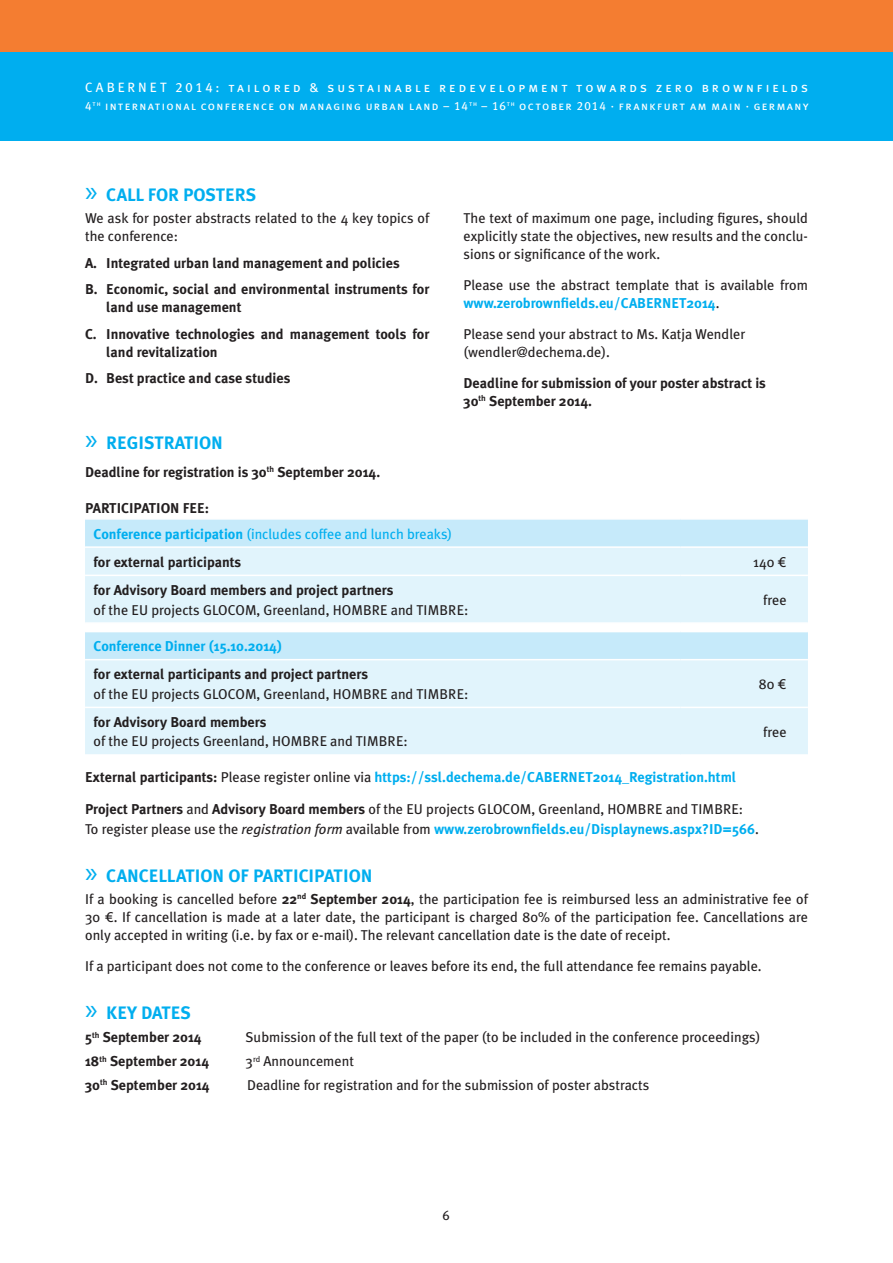
<style>
.page{position:relative;width:893px;height:1263px;background:#fff}
.page>*{position:absolute;margin:0;border:0;box-sizing:border-box;transform-origin:0 0}
.t1{font:700 18px "Meta Plus";color:#00aeef}
.t2{font:14.25px/18px "Meta Plus";color:#231f20}
.t3{font:700 14.25px/26.5px "Meta Plus";color:#231f20}
.t4{font:700 14.25px/19.5px "Meta Plus";color:#00aeef}
.t5{font:14.25px/25.7px "Meta Plus";color:#00aeef}
.t6{font:13.5px "Meta Plus Book Caps";letter-spacing:.22em;color:#fff}
.t7{font:13.5px "Meta Plus";color:#231f20}
.t8{font:12px "Meta Plus Book Caps";letter-spacing:.11em;color:#fff}
.s1{font-family:"Myriad Pro";font-weight:400;font-size:30px}
.s2{font-weight:700;color:#00aeef}
.s3{font-weight:700;color:#231f20}
.s4{font-weight:700}
.s5{font-family:"Meta OT"}
.s6{color:#231f20}
.s7{font-weight:400;color:#231f20}
.s8{font-weight:400}
.s9{font-weight:400;font-style:italic;color:#231f20}
</style>
<div class="page">
<div style="left:0;top:0;width:893px;height:140px;background:#00aeef"></div>
<div style="left:0;top:0;width:893px;height:51px;background:#f47d31"></div>
<div style="left:85px;top:520px;width:723px;height:26px;background:#c6eafa"></div>
<svg style="left:85px;top:548px;width:723px;height:206px;fill:#e1f4fc"></svg>
<hr style="left:85px;top:575px;width:595px;height:1px;background:#fff">
<hr style="left:680px;top:575px;width:128px;height:1px;background:#fff">
<hr style="left:85px;top:622px;width:595px;height:2px;background:#fff">
<hr style="left:680px;top:622px;width:128px;height:2px;background:#fff">
<hr style="left:85px;top:631px;width:595px;height:1px;background:#fff">
<hr style="left:680px;top:631px;width:128px;height:1px;background:#fff">
<hr style="left:85px;top:659px;width:595px;height:1px;background:#fff">
<hr style="left:680px;top:659px;width:128px;height:1px;background:#fff">
<hr style="left:85px;top:707px;width:595px;height:1px;background:#fff">
<hr style="left:680px;top:707px;width:128px;height:1px;background:#fff">
<p class="t6" style="left:85px;top:79px;width:725px">CABERNET 2014: tailored &amp; sustainable redevelopment towards zero brownfields</p>
<p class="t8" style="left:85px;top:99px;width:725px">4<sup>th</sup> international conference on managing urban land – 14<sup>th</sup> – 16<sup>th</sup> october 2014 · frankfurt am main · germany</p>
<p class="t1" style="left:85px;top:184px;width:173px"><span class="s1">»</span> CALL FOR POSTERS</p>
<p class="t2" style="left:85px;top:209px;width:347px">We ask for poster abstracts related to the 4 key topics of the conference:</p>
<p class="t3" style="left:85px;top:250px;width:346px">A. Integrated urban land management and policies<br>B. Economic, social and environmental instruments for</p>
<p class="t3" style="left:85px;top:294px;width:346px;text-indent:21px">land use management<br>C. Innovative technologies and management tools for</p>
<p class="t3" style="left:85px;top:339px;width:207px;text-indent:21px">land revitalization<br>D. Best practice and case studies</p>
<p class="t2" style="left:463px;top:209px;width:346px;text-align:justify">The text of maximum one page, including figures, should explicitly state the objectives, new results and the conclu&shy;sions or significance of the work.</p>
<p class="t2" style="left:463px;top:276px;width:346px">Please use the abstract template that is available from <span class="s2">www.zerobrownfields.eu/CABERNET2014</span>.</p>
<p class="t2" style="left:463px;top:325px;width:283px">Please send your abstract to Ms. Katja Wendler (wendler@dechema.de).</p>
<p class="t3" style="left:463px;top:374px;width:304px;line-height:18px">Deadline for submission of your poster abstract is<br>30<sup>th</sup> September 2014.</p>
<p class="t1" style="left:85px;top:432px;width:139px"><span class="s1">»</span> REGISTRATION</p>
<p class="t3" style="left:85px;top:459px;width:297px">Deadline for registration is 30<sup>th</sup> September 2014.</p>
<p class="t3" style="left:85px;top:495px;width:16px">Participation</p>
<p class="t5" style="left:94px;top:495px;width:360px;text-indent:89px"><span class="s3">fee :<br></span><span class="s4">Conference participation</span> (includes coffee and lunch breaks)</p>
<p class="t3" style="left:94px;top:548px;width:149px">for external participants</p>
<p class="t2" style="left:753px;top:553px;width:35px">140 <span class="s5">€</span></p>
<p class="t3" style="left:94px;top:577px;width:301px">for Advisory Board members and project partners</p>
<p class="t2" style="left:94px;top:600px;width:135px">of the EU projects GLOCOM</p>
<p class="t2" style="left:257px;top:600px;width:86px">, Greenland, HOMBRE</p>
<p class="t2" style="left:391px;top:600px;width:42px">and TIMBRE</p>
<p class="t2" style="left:464px;top:600px;width:6px">:</p>
<p class="t2" style="left:763px;top:591px;width:25px">free</p>
<p class="t4" style="left:94px;top:636px;width:190px">Conference Dinner (15.10.2014)</p>
<p class="t3" style="left:94px;top:661px;width:276px">for external participants and project partners</p>
<p class="t2" style="left:94px;top:685px;width:135px">of the EU projects GLOCOM</p>
<p class="t2" style="left:257px;top:685px;width:86px">, Greenland, HOMBRE</p>
<p class="t2" style="left:391px;top:685px;width:42px">and TIMBRE</p>
<p class="t2" style="left:464px;top:685px;width:6px">:</p>
<p class="t3" style="left:94px;top:709px;width:175px">for Advisory Board members</p>
<p class="t2" style="left:94px;top:732px;width:189px">of the EU projects Greenland, HOMBRE</p>
<p class="t2" style="left:330px;top:732px;width:42px">and TIMBRE</p>
<p class="t2" style="left:403px;top:732px;width:6px">:</p>
<p class="t2" style="left:759px;top:675px;width:29px">80 <span class="s5">€</span></p>
<p class="t2" style="left:763px;top:723px;width:25px">free</p>
<p class="t4" style="left:85px;top:767px;width:653px"><span class="s6">External participants:</span> <span class="s7">Please register online via</span> https://ssl.dechema.de/CABERNET2014_Registration.html</p>
<p class="t3" style="left:85px;top:796px;width:419px">Project Partners <span class="s8">and</span> Advisory Board members <span class="s8">of the EU projects GLOCOM</span></p>
<p class="t2" style="left:531px;top:800px;width:86px">, Greenland, HOMBRE</p>
<p class="t2" style="left:666px;top:800px;width:42px">and TIMBRE</p>
<p class="t4" style="left:85px;top:799px;width:675px;text-indent:654px"><span class="s7">:<br>To register please use the</span> <span class="s9">registration form</span> <span class="s7">available from</span> www.zerobrownfields.eu/Displaynews.aspx?ID=566<span class="s7">.</span></p>
<p class="t1" style="left:85px;top:865px;width:188px"><span class="s1">»</span> CANCELLATION of Participation</p>
<p class="t2" style="left:85px;top:890px;width:725px;text-align:justify">I f a booking is cancelled before <span class="s4">22</span><sup>nd</sup> <span class="s4">September 2014</span>, the participation fee is reimbursed less an administrative fee of 30 <span class="s5">€</span>. I f cancellation is made at a later date, the participant is charged 80% of the participation fee. Cancellations are only accepted in writing (i.e. by fax or e-mail). The relevant cancellation date is the date of receipt.</p>
<p class="t2" style="left:85px;top:957px;width:678px">If a participant does not come to the conference or leaves before its end, the full attendance fee remains payable.</p>
<p class="t1" style="left:85px;top:1002px;width:107px"><span class="s1">»</span> KEY DATES</p>
<p class="t3" style="left:85px;top:1024px;width:144px">5<sup>th</sup> September 2014 <span class="s8">S</span></p>
<p class="t2" style="left:254px;top:1028px;width:508px">ubmission of the full text of the paper (to be included in the conference proceedings)</p>
<p class="t3" style="left:85px;top:1048px;width:126px">18<sup>th</sup> September 2014</p>
<p class="t2" style="left:246px;top:1052px;width:110px">3<sup>rd</sup> Announcement</p>
<p class="t3" style="left:85px;top:1072px;width:149px">30<sup>th</sup> September 2014 <span class="s8">D</span></p>
<p class="t2" style="left:256px;top:1076px;width:395px">eadline for registration and for the submission of poster abstracts</p>
<p class="t7" style="left:442px;top:1207px;width:9px">6</p>
</div>
